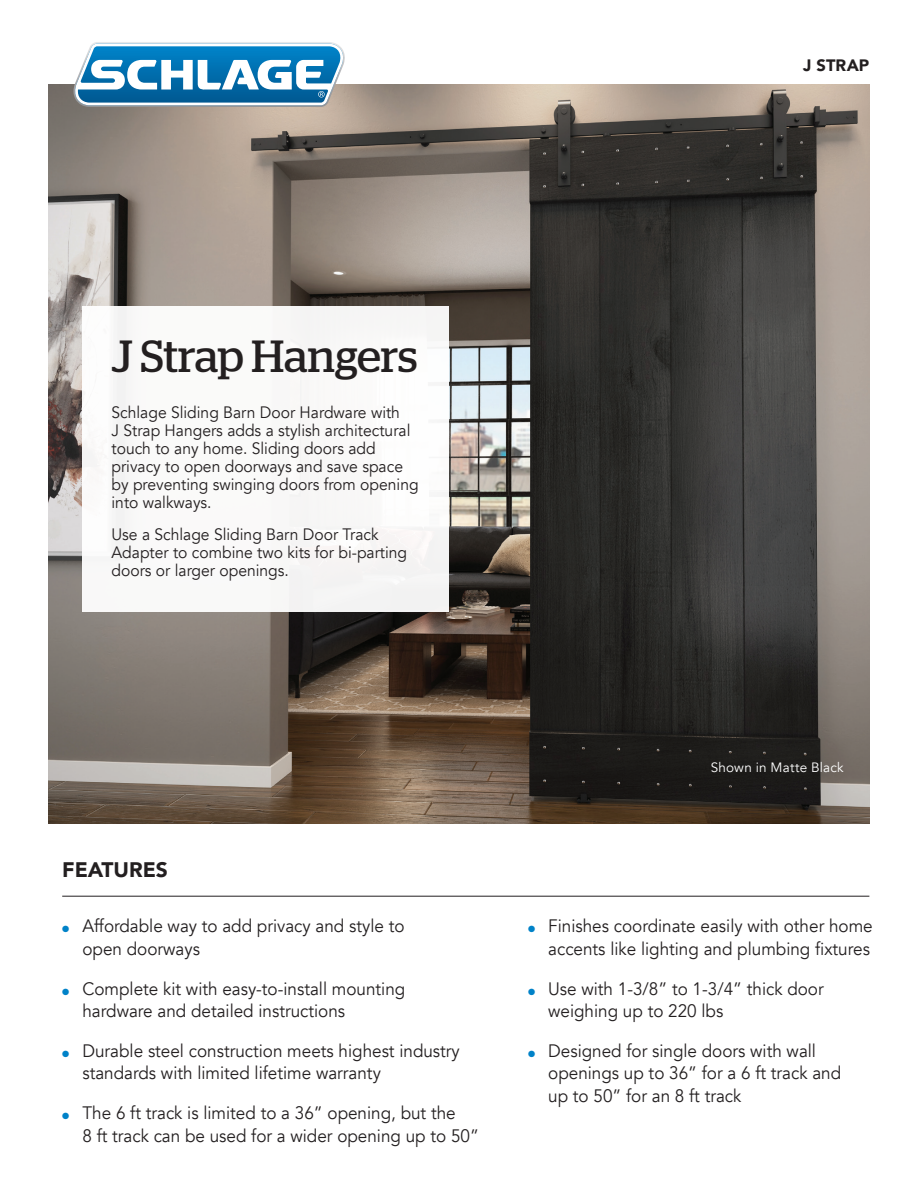
<style>
.page{position:relative;width:918px;height:1188px;background:#fff}
.page>*{position:absolute;margin:0;border:0;box-sizing:border-box;transform-origin:0 0}
.Cover_Headline_32_39pt{font:45px "Stag";letter-spacing:-.01em;color:#231f20}
.Body_bullets_8_5_12pt_Gray{font:900 21px "Avenir";color:#231f20}
.t1{font:18px/22.5px "Avenir";color:#231f20;scale:.95 1}
.t2{font:16.5px/18px "Avenir";color:#231f20;scale:.95 1}
.t3{font:900 16.5px "Avenir";letter-spacing:.005em;color:#231f20}
.Body_text_8_5_12pt{font:13.5px "Avenir";letter-spacing:.015em;color:#fff}
.s1{color:#0082c8}
</style>
<div class="page">
<img style="left:49px;top:84px;width:820px;height:740px">
<svg style="left:73px;top:42px;width:273px;height:65px"></svg>
<div style="left:82px;top:306px;width:366px;height:306px;background:#fff"></div>
<hr style="left:62px;top:896px;width:807px;height:1px;background:#231f20">
<p class="t3" style="left:803px;top:51px;width:68px">J STRAP</p>
<p class="Cover_Headline_32_39pt" style="left:112px;top:330px;width:308px">J Strap Hangers</p>
<p class="t2" style="left:112px;top:404px;width:325px">Schlage Sliding Barn Door Hardware with<br>J Strap Hangers adds a stylish architectural touch to any home. Sliding doors add privacy to open doorways and save space by preventing swinging doors from opening into walkways.</p>
<p class="t2" style="left:112px;top:526px;width:313px">Use a Schlage Sliding Barn Door Track<br>Adapter to combine two kits for bi-parting doors or larger openings.</p>
<p class="Body_bullets_8_5_12pt_Gray" style="left:62px;top:851px;width:107px">FEATURES</p>
<p class="t1" style="left:82px;top:915px;width:341px;text-indent:-20px"><span class="s1">●</span> Affordable way to add privacy and style to open doorways</p>
<p class="t1" style="left:82px;top:977px;width:341px;text-indent:-20px"><span class="s1">●</span> Complete kit with easy-to-install mounting hardware and detailed instructions</p>
<p class="t1" style="left:82px;top:1040px;width:399px;text-indent:-20px"><span class="s1">●</span> Durable steel construction meets highest industry standards with limited lifetime warranty</p>
<p class="t1" style="left:82px;top:1102px;width:419px;text-indent:-20px"><span class="s1">●</span> The 6 ft track is limited to a 36” opening, but the<br>8 ft track can be used for a wider opening up to 50”</p>
<p class="Body_text_8_5_12pt" style="left:711px;top:759px;width:135px">Shown in Matte Black</p>
<p class="t1" style="left:528px;top:915px;width:364px;text-align:right"><span class="s1">●</span> Finishes coordinate easily with other home accents like lighting and plumbing fixtures</p>
<p class="t1" style="left:548px;top:977px;width:292px;text-indent:-20px"><span class="s1">●</span> Use with 1-3/8” to 1-3/4” thick door weighing up to 220 lbs</p>
<p class="t1" style="left:548px;top:1040px;width:310px;text-indent:-20px"><span class="s1">●</span> Designed for single doors with wall openings up to 36” for a 6 ft track and up to 50” for an 8 ft track</p>
</div>
